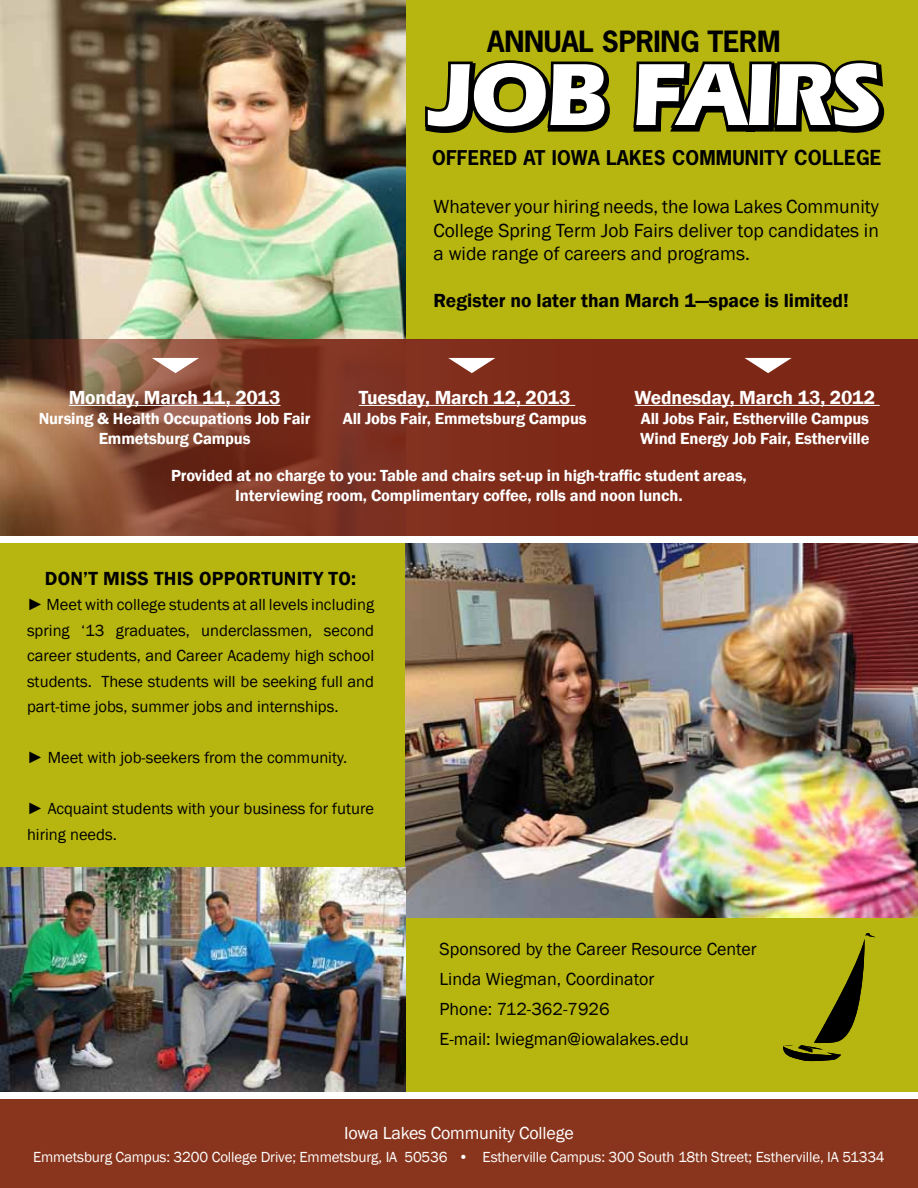
<style>
.page{position:relative;width:918px;height:1188px;background:#fff}
.page>*{position:absolute;margin:0;border:0;box-sizing:border-box;transform-origin:0 0}
.t1{font:700 91.8px "Eras IT Cby BT";letter-spacing:-.02em;color:#fff}
.t2{font:700 27.6px "News Gothic Std";letter-spacing:-.01em;color:#000}
.t3{font:19.5px/23.4px "Franklin Gothic";color:#000;text-align:justify}
.t4{font:600 19.5px "Franklin Gothic";letter-spacing:.01em;color:#000}
.t5{font:600 19.5px "Franklin Gothic";letter-spacing:-.01em;color:#fff}
.t6{font:700 19.2px "News Gothic Std";letter-spacing:.01em;color:#000}
.t7{font:18px/30px "Franklin Gothic";color:#000}
.t8{font:18px "Franklin Gothic";letter-spacing:-.01em;color:#fff}
.t9{font:16.5px/25.5px "Franklin Gothic";color:#000;text-align:justify}
.t10{font:600 16.5px/19.8px "Franklin Gothic";letter-spacing:-.01em;color:#fff;text-align:center}
.t11{font:15px "Franklin Gothic";letter-spacing:-.01em;color:#fff}
.s1{font-size:19.5px}
.s2{font-family:"Arial"}
</style>
<div class="page">
<div style="left:404px;top:0;width:514px;height:339px;background:#b7b610"></div>
<div style="left:0;top:543px;width:406px;height:375px;background:#b7b610"></div>
<div style="left:405px;top:916px;width:513px;height:176px;background:#b7b610"></div>
<img style="left:0;top:0;width:406px;height:339px">
<svg style="left:425px;top:60px;width:460px;height:73px"></svg>
<svg style="left:0;top:339px;width:918px;height:197px;background:#7f3522"></svg>
<hr style="left:69px;top:405px;width:212px;height:1px;background:#fff">
<hr style="left:359px;top:405px;width:216px;height:1px;background:#fff">
<hr style="left:635px;top:405px;width:245px;height:1px;background:#fff">
<img style="left:406px;top:543px;width:512px;height:375px">
<div style="left:0;top:1100px;width:918px;height:88px;background:#89351d"></div>
<svg style="left:783px;top:933px;width:93px;height:128px"></svg>
<img style="left:0;top:867px;width:405px;height:225px">
<svg style="left:152px;top:358px;width:47px;height:15px"></svg>
<svg style="left:448px;top:358px;width:47px;height:15px"></svg>
<svg style="left:745px;top:358px;width:47px;height:15px"></svg>
<h2 class="t2" style="left:487px;top:23px;width:36px">ANNUAL</h2>
<h2 class="t2" style="left:602px;top:23px;width:51px">SPRING</h2>
<h2 class="t2" style="left:708px;top:23px;width:35px">TERM</h2>
<h1 class="t1" style="left:429px;top:37px;width:454px">JOB FAIRS</h1>
<p class="t6" style="left:432px;top:145px;width:451px">OFFERED AT IOWA LAKES COMMUNITY <span class="s1">COLLEGE</span></p>
<p class="t3" style="left:434px;top:195px;width:447px">Whatever your hiring needs, the Iowa Lakes Community College Spring Term Job Fairs deliver top candidates in a wide range of careers and programs.</p>
<p class="t4" style="left:434px;top:288px;width:417px">Register no later than March 1—space is limited!</p>
<p class="t5" style="left:69px;top:385px;width:213px">Monday, March 11, 2013</p>
<p class="t10" style="left:39px;top:409px;width:273px">Nursing &amp; Health Occupations Job Fair<br>Emmetsburg Campus</p>
<p class="t5" style="left:635px;top:385px;width:242px">Wednesday, March 13, 2012</p>
<p class="t10" style="left:640px;top:409px;width:231px;text-align:left">All Jobs Fair, Estherville Campus<br>Wind Energy Job Fair, Estherville</p>
<p class="t10" style="left:171px;top:466px;width:577px">Provided at no charge to you: Table and chairs set-up in high-traffic student areas,<br>Interviewing room, Complimentary coffee, rolls and noon lunch.</p>
<p class="t5" style="left:359px;top:385px;width:213px">Tuesday, March 12, 2013</p>
<p class="t10" style="left:343px;top:409px;width:245px">All Jobs Fair, Emmetsburg Campus</p>
<p class="t4" style="left:45px;top:566px;width:313px">Don’t miss this opportunity to:</p>
<p class="t9" style="left:27px;top:592px;width:349px"><span class="s2">►</span> Meet with college students at all levels including spring ‘13 graduates, underclassmen, second career students, and Career Academy high school students. These students will be seeking full and part-time jobs, summer jobs and internships.</p>
<p class="t9" style="left:27px;top:745px;width:322px"><span class="s2">►</span> Meet with job-seekers from the community.</p>
<p class="t9" style="left:27px;top:796px;width:349px"><span class="s2">►</span> Acquaint students with your business for future hiring needs.</p>
<p class="t7" style="left:440px;top:934px;width:319px">Sponsored by the Career Resource Center<br>Linda Wiegman, Coordinator<br>Phone: 712-362-7926<br>E-mail: lwiegman@iowalakes.edu</p>
<p class="t8" style="left:344px;top:1122px;width:231px">Iowa Lakes Community College</p>
<p class="t11" style="left:33px;top:1147px;width:853px">Emmetsburg Campus: 3200 College Drive; Emmetsburg, IA 50536 • Estherville Campus: 300 South 18th Street; Estherville, IA 51334</p>
</div>
